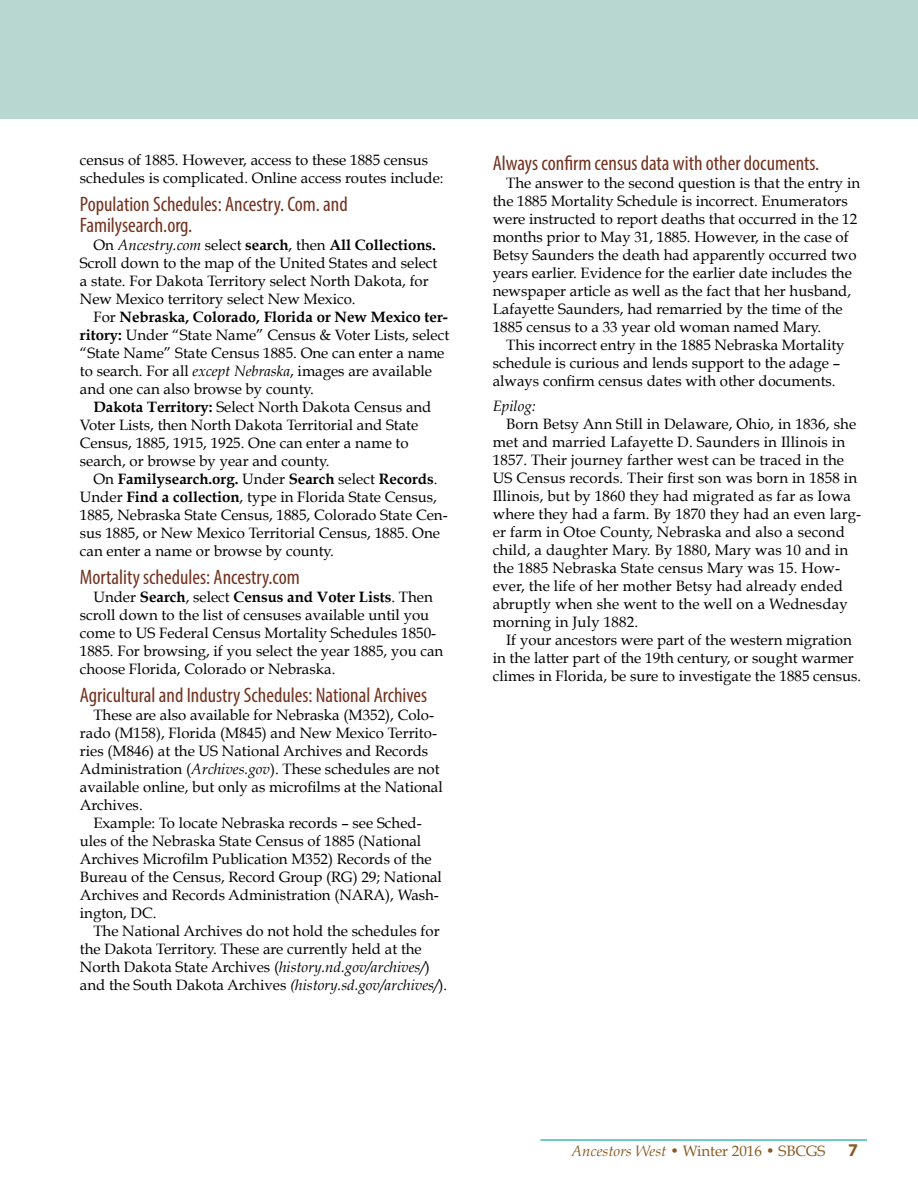
<style>
.page{position:relative;width:918px;height:1188px;background:#fff}
.page>*{position:absolute;margin:0;border:0;box-sizing:border-box;transform-origin:0 0}
.sub_lite{font:condensed 21px "Myriad Pro";color:#72331f}
.t1{font:700 18px "Myriad Pro";color:#895a23}
.content_body{font:15px/18px "Book Antiqua";color:#000}
.t2{font:15px "Book Antiqua";color:#895a23}
.content_body-2{font:italic 15px "Book Antiqua";color:#000}
.s1{font-style:italic}
.s2{font-weight:700}
</style>
<div class="page">
<hr style="left:540px;top:1139px;width:327px;height:2px;background:#00a89f">
<div style="left:1px;top:0;width:917px;height:119px;background:#b8d7d1"></div>
<p class="content_body" style="left:80px;top:151px;width:365px">census of 1885. However, access to these 1885 census schedules is complicated. Online access routes include:</p>
<p class="sub_lite" style="left:80px;top:191px;width:269px">Population Schedules: Ancestry. Com. and</p>
<p class="sub_lite" style="left:80px;top:212px;width:114px">Familysearch.org.</p>
<p class="content_body" style="left:80px;top:236px;width:359px;text-indent:14px">On <span class="s1">Ancestry.com</span> select <span class="s2">search</span>, then <span class="s2">All Collections.<br></span>Scroll down to the map of the United States and select a state. For Dakota Territory select North Dakota, for New Mexico territory select New Mexico.</p>
<p class="content_body" style="left:80px;top:308px;width:371px;text-indent:13px">For <span class="s2">Nebraska, Colorado, Florida or New Mexico ter&shy;ritory:</span> Under “State Name” Census &amp; Voter Lists, select “State Name” State Census 1885. One can enter a name to search. For all <span class="s1">except Nebraska</span>, images are available and one can also browse by county.</p>
<p class="content_body" style="left:80px;top:398px;width:353px;text-indent:14px"><span class="s2">Dakota Territory:</span> Select North Dakota Census and Voter Lists, then North Dakota Territorial and State Census, 1885, 1915, 1925. One can enter a name to search, or browse by year and county.</p>
<p class="content_body" style="left:80px;top:470px;width:369px;text-indent:14px">On <span class="s2">Familysearch.org.</span> Under <span class="s2">Search</span> select <span class="s2">Records</span>.<br>Under <span class="s2">Find a collection</span>, type in Florida State Census, 1885, Nebraska State Census, 1885, Colorado State Cen&shy;sus 1885, or New Mexico Territorial Census, 1885. One can enter a name or browse by county.</p>
<p class="sub_lite" style="left:80px;top:564px;width:221px">Mortality schedules: Ancestry.com</p>
<p class="content_body" style="left:80px;top:588px;width:365px;text-indent:14px">Under <span class="s2">Search</span>, select <span class="s2">Census and Voter Lists</span>. Then scroll down to the list of censuses available until you come to US Federal Census Mortality Schedules 1850- 1885. For browsing, if you select the year 1885, you can choose Florida, Colorado or Nebraska.</p>
<p class="sub_lite" style="left:80px;top:682px;width:349px">Agricultural and Industry Schedules: National Archives</p>
<p class="content_body" style="left:80px;top:705px;width:364px;text-indent:14px">These are also available for Nebraska (M352), Colo&shy;rado (M158), Florida (M845) and New Mexico Territo&shy;ries (M846) at the US National Archives and Records Administration (<span class="s1">Archives.gov</span>). These schedules are not available online, but only as microfilms at the National Archives.</p>
<p class="content_body" style="left:80px;top:813px;width:364px;text-indent:13px">Example: To locate Nebraska records – see Sched&shy;ules of the Nebraska State Census of 1885 (National Archives Microfilm Publication M352) Records of the Bureau of the Census, Record Group (RG) 29; National Archives and Records Administration (NARA), Wash&shy;ington, DC.</p>
<p class="content_body" style="left:80px;top:921px;width:369px;text-indent:14px">The National Archives do not hold the schedules for the Dakota Territory. These are currently held at the North Dakota State Archives (<span class="s1">history.nd.gov/archives/</span>) and the South Dakota Archives <span class="s1">(history.sd.gov/archives/</span>).</p>
<p class="sub_lite" style="left:493px;top:150px;width:328px">Always confirm census data with other documents.</p>
<p class="content_body" style="left:493px;top:174px;width:369px;text-indent:14px">The answer to the second question is that the entry in the 1885 Mortality Schedule is incorrect. Enumerators were instructed to report deaths that occurred in the 12 months prior to May 31, 1885. However, in the case of Betsy Saunders the death had apparently occurred two years earlier. Evidence for the earlier date includes the newspaper article as well as the fact that her husband, Lafayette Saunders, had remarried by the time of the 1885 census to a 33 year old woman named Mary.</p>
<p class="content_body" style="left:493px;top:336px;width:353px;text-indent:14px">This incorrect entry in the 1885 Nebraska Mortality schedule is curious and lends support to the adage – always confirm census dates with other documents.</p>
<p class="content_body-2" style="left:493px;top:397px;width:44px">Epilog:</p>
<p class="content_body" style="left:493px;top:415px;width:370px;text-indent:14px">Born Betsy Ann Still in Delaware, Ohio, in 1836, she met and married Lafayette D. Saunders in Illinois in 1857. Their journey farther west can be traced in the US Census records. Their first son was born in 1858 in Illinois, but by 1860 they had migrated as far as Iowa where they had a farm. By 1870 they had an even larg&shy;er farm in Otoe County, Nebraska and also a second child, a daughter Mary. By 1880, Mary was 10 and in the 1885 Nebraska State census Mary was 15. How&shy;ever, the life of her mother Betsy had already ended abruptly when she went to the well on a Wednesday morning in July 1882.</p>
<p class="content_body" style="left:493px;top:631px;width:370px;text-align:center">If your ancestors were part of the western migration<br>in the latter part of the 19th century, or sought warmer climes in Florida, be sure to investigate the 1885 census.</p>
<p class="t2" style="left:571px;top:1141px;width:256px"><span class="s1">Ancestors West</span> • Winter 2016 • SBCGS</p>
<p class="t1" style="left:848px;top:1138px;width:11px">7</p>
</div>
